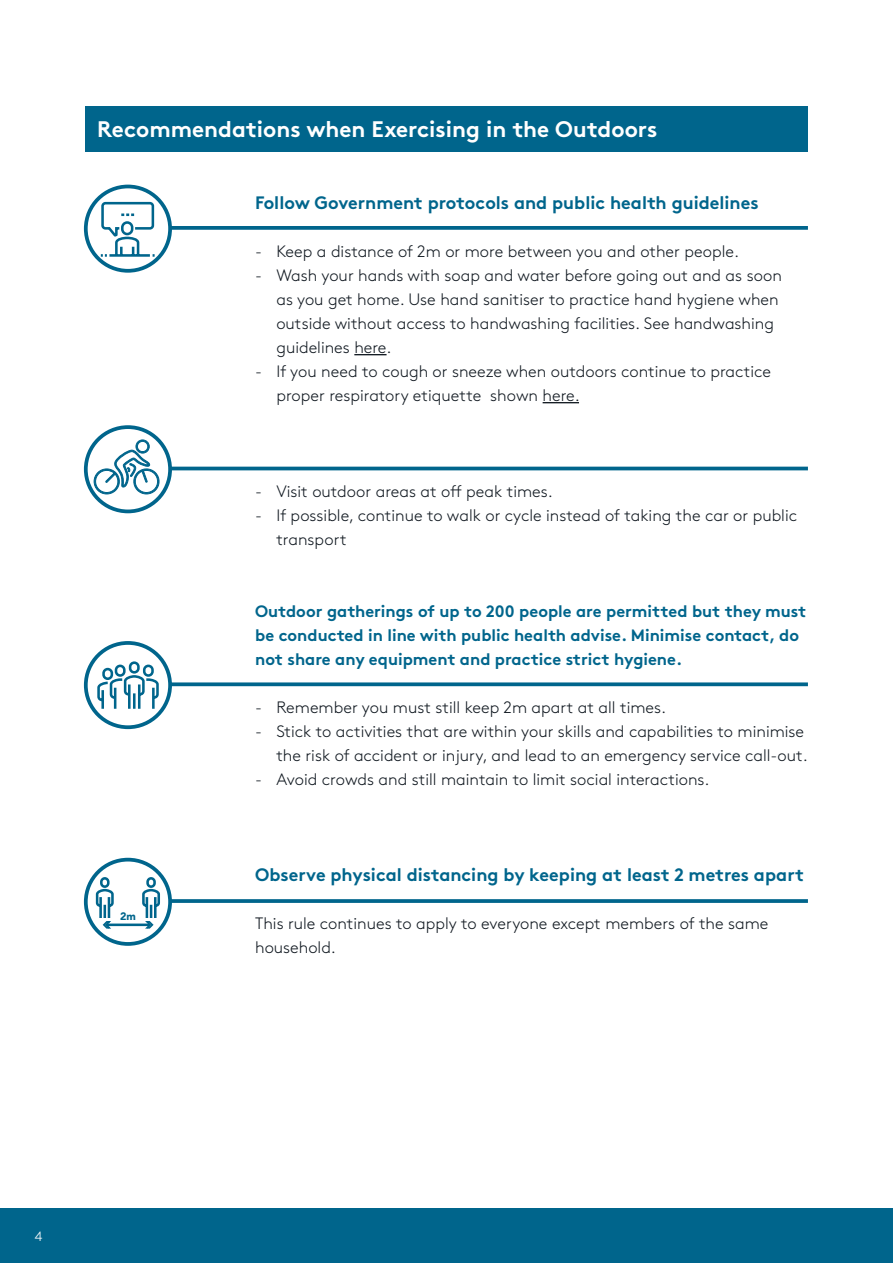
<style>
.page{position:relative;width:893px;height:1263px;background:#fff}
.page>*{position:absolute;margin:0;border:0;box-sizing:border-box;transform-origin:0 0}
.t1{font:700 22.5px "Brown Std";color:#fff}
.t2{font:700 18px "Brown Std";color:#00658c}
.t3{font:300 16.5px/24px "Brown Std";color:#101820}
.t4{font:700 16.5px/24px "Brown Std";color:#00658c}
.t5{font:300 13.5px "Brown Std";color:#fff}
.t6{font:900 10.8px "Avenir";color:#00658c}
</style>
<div class="page">
<div style="left:0;top:1209px;width:893px;height:54px;background:#00658c"></div>
<div style="left:85px;top:106px;width:723px;height:45px;background:#00658c"></div>
<hr style="left:354px;top:354px;width:33px;height:1px;background:#101820">
<hr style="left:543px;top:402px;width:36px;height:1px;background:#101820">
<div style="left:84px;top:185px;width:88px;height:88px;border:4px solid #00658c;border-radius:50%"></div>
<div style="left:84px;top:425px;width:88px;height:88px;border:4px solid #00658c;border-radius:50%"></div>
<div style="left:84px;top:641px;width:88px;height:88px;border:4px solid #00658c;border-radius:50%"></div>
<div style="left:84px;top:858px;width:88px;height:88px;border:4px solid #00658c;border-radius:50%"></div>
<svg style="left:170px;top:226px;width:638px;height:4px;background:#0f6d92"></svg>
<hr style="left:170px;top:467px;width:638px;height:3px;background:#00658c">
<svg style="left:170px;top:682px;width:638px;height:4px;background:#1c7698"></svg>
<svg style="left:170px;top:899px;width:638px;height:4px;background:#0f6e92"></svg>
<svg style="left:95px;top:876px;width:66px;height:54px"></svg>
<svg style="left:96px;top:660px;width:64px;height:51px"></svg>
<svg style="left:100px;top:201px;width:55px;height:57px"></svg>
<svg style="left:93px;top:439px;width:68px;height:65px"></svg>
<h1 class="t1" style="left:97px;top:115px;width:562px">Recommendations when Exercising in the Outdoors</h1>
<p class="t2" style="left:255px;top:192px;width:505px">Follow Government protocols and public health guidelines</p>
<p class="t3" style="left:255px;top:240px;width:485px">- Keep a distance of 2m or more between you and other people.</p>
<p class="t3" style="left:276px;top:264px;width:507px;text-indent:-21px">- Wash your hands with soap and water before going out and as soon as you get home. Use hand sanitiser to practice hand hygiene when outside without access to handwashing facilities. See handwashing guidelines here.</p>
<p class="t3" style="left:276px;top:360px;width:496px;text-indent:-21px">- If you need to cough or sneeze when outdoors continue to practice proper respiratory etiquette shown here.</p>
<p class="t3" style="left:255px;top:480px;width:299px">- Visit outdoor areas at off peak times.</p>
<p class="t3" style="left:276px;top:504px;width:522px;text-indent:-21px">- If possible, continue to walk or cycle instead of taking the car or public transport</p>
<p class="t6" style="left:120px;top:907px;width:17px">2m</p>
<p class="t4" style="left:255px;top:599px;width:553px">Outdoor gatherings of up to 200 people are permitted but they must be conducted in line with public health advise. Minimise contact, do not share any equipment and practice strict hygiene.</p>
<p class="t3" style="left:255px;top:696px;width:413px">- Remember you must still keep 2m apart at all times.</p>
<p class="t3" style="left:255px;top:720px;width:554px;text-align:right">- Stick to activities that are within your skills and capabilities to minimise the risk of accident or injury, and lead to an emergency service call-out.</p>
<p class="t3" style="left:255px;top:768px;width:456px">- Avoid crowds and still maintain to limit social interactions.</p>
<p class="t2" style="left:255px;top:864px;width:551px">Observe physical distancing by keeping at least 2 metres apart</p>
<p class="t3" style="left:255px;top:912px;width:515px">This rule continues to apply to everyone except members of the same household.</p>
<p class="t5" style="left:35px;top:1229px;width:9px">4</p>
</div>
